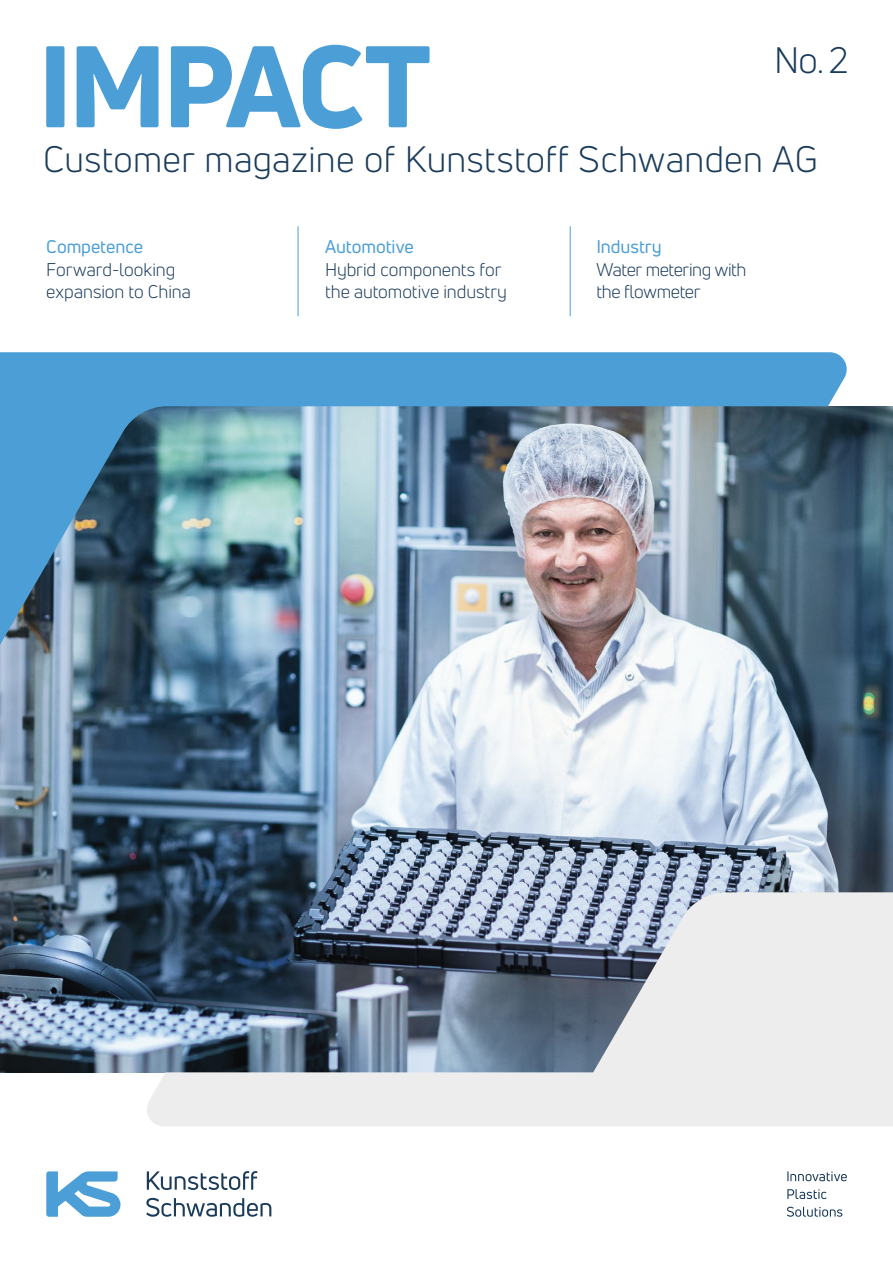
<style>
.page{position:relative;width:893px;height:1263px;background:#fff}
.page>*{position:absolute;margin:0;border:0;box-sizing:border-box;transform-origin:0 0}
.t1{font:36px "Uni Neue";letter-spacing:.01em;color:#1a3b5a}
.t2{font:18px/22.5px "Uni Neue";letter-spacing:-.005em;color:#1a3b5a}
.t3{font:18px/22.5px "Uni Neue";letter-spacing:-.025em;color:#1a3b5a}
.t4{font:18px "Uni Neue";color:#4c9ed6}
</style>
<div class="page">
<hr style="left:298px;top:226px;width:1px;height:90px;background:#4c9ed6">
<hr style="left:570px;top:226px;width:1px;height:90px;background:#4c9ed6">
<svg style="left:46px;top:45px;width:384px;height:84px"></svg>
<svg style="left:46px;top:1171px;width:74px;height:46px"></svg>
<svg style="left:147px;top:1171px;width:110px;height:19px"></svg>
<svg style="left:146px;top:1198px;width:125px;height:19px"></svg>
<svg style="left:787px;top:1171px;width:60px;height:10px"></svg>
<svg style="left:787px;top:1189px;width:40px;height:10px"></svg>
<svg style="left:787px;top:1207px;width:55px;height:10px"></svg>
<img style="left:0;top:406px;width:893px;height:666px">
<img style="left:0;top:352px;width:851px;height:293px">
<svg style="left:143px;top:892px;width:750px;height:234px;background:#a2aab5"></svg>
<h1 class="t1" style="left:774px;top:39px;width:76px">No.2</h1>
<h1 class="t1" style="left:43px;top:138px;width:776px">Customer magazine of Kunststoff Schwanden AG</h1>
<p class="t4" style="left:46px;top:236px;width:98px">Competence</p>
<p class="t2" style="left:46px;top:258px;width:146px">Forward-looking expansion to China</p>
<p class="t4" style="left:325px;top:236px;width:90px">Automotive</p>
<p class="t2" style="left:325px;top:258px;width:184px">Hybrid components for the automotive industry</p>
<p class="t4" style="left:596px;top:236px;width:67px">Industry</p>
<p class="t3" style="left:596px;top:258px;width:152px">Water metering with the flowmeter</p>
</div>
